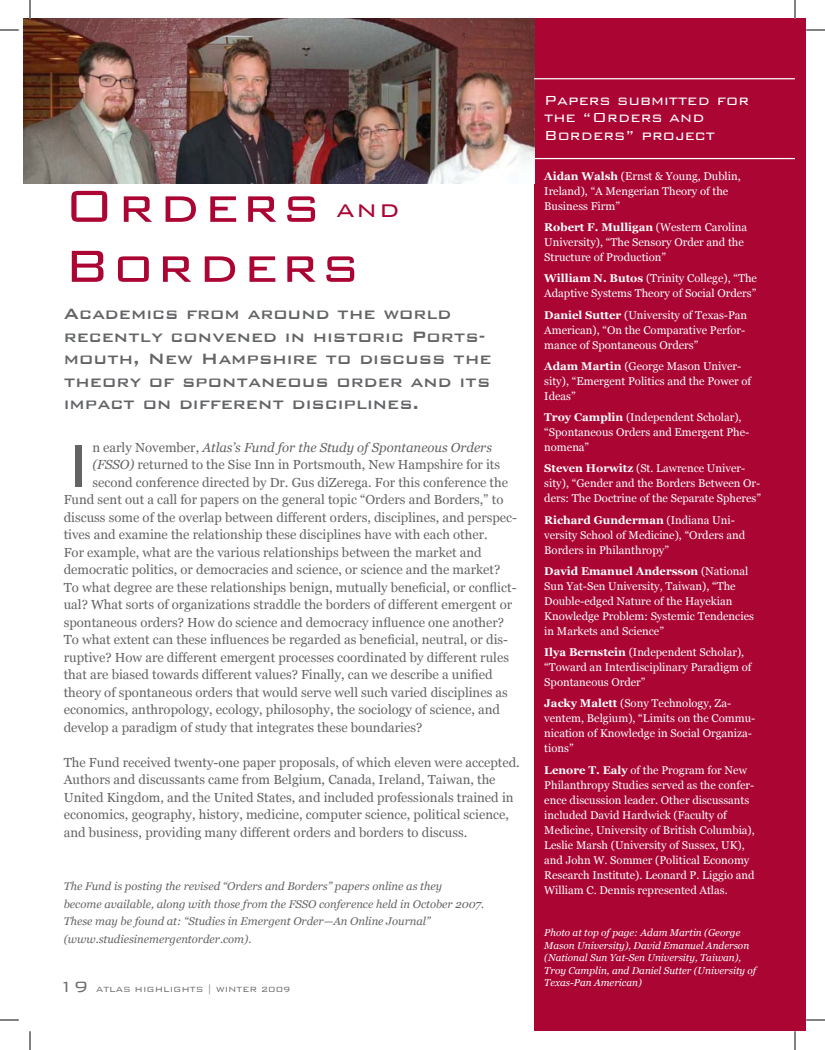
<style>
.page{position:relative;width:825px;height:1050px;background:#fff}
.page>*{position:absolute;margin:0;border:0;box-sizing:border-box;transform-origin:0 0}
.t1{font:300 81px "Bank Gothic";color:#636466}
.t2{font:300 60px/60px "Bank Gothic";letter-spacing:.05em;color:#ab0534}
.t3{font:500 20px/22.5px "Bank Gothic";color:#636466}
.t4{font:300 17.5px/17.5px "Bank Gothic";color:#fff}
.t5{font:13.12px/17.5px "Georgia";color:#636466}
.t6{font:italic 13.12px "Georgia";color:#636466}
.t7{font:11.25px/15px "Georgia";color:#fff}
.t8{font:italic 11.25px/17.5px "Georgia";color:#636466}
.t9{font:italic 10px/12.5px "Georgia";color:#fff}
.t10{font:300 10px "Bank Gothic";color:#6d6e70}
.s1{font-size:30px}
.s2{font-style:normal}
.s3{font-style:italic}
.s4{font-size:20px}
.s5{font-weight:700}
</style>
<div class="page">
<div style="left:534px;top:19px;width:272px;height:1012px;background:#ab0534"></div>
<img style="left:23px;top:19px;width:511px;height:164px">
<hr style="left:534px;top:78px;width:261px;height:1px;background:#fff">
<hr style="left:534px;top:158px;width:261px;height:1px;background:#fff">
<svg style="left:0;top:29px;width:19px;height:2px"></svg>
<svg style="left:806px;top:29px;width:19px;height:2px"></svg>
<svg style="left:0;top:1019px;width:19px;height:2px"></svg>
<svg style="left:806px;top:1019px;width:19px;height:2px"></svg>
<svg style="left:29px;top:0;width:2px;height:19px"></svg>
<svg style="left:29px;top:1031px;width:2px;height:19px"></svg>
<svg style="left:794px;top:0;width:2px;height:19px"></svg>
<svg style="left:794px;top:1031px;width:2px;height:19px"></svg>
<h2 class="t2" style="left:64px;top:175px;width:338px">Orders <span class="s1">and<br></span>Borders</h2>
<h3 class="t3" style="left:64px;top:302px;width:429px">Academics from around the world recently convened in historic Ports&shy;mouth, New Hampshire to discuss the theory of spontaneous order and its impact on different disciplines.</h3>
<h1 class="t1" style="left:64px;top:423px;width:30px">I</h1>
<p class="t6" style="left:92px;top:440px;width:401px"><span class="s2">n early November,</span> Atlas’s Fund for the Study of Spontaneous Orders</p>
<p class="t5" style="left:92px;top:456px;width:409px"><span class="s3">(FSSO)</span> returned to the Sise Inn in Portsmouth, New Hampshire for its</p>
<p class="t5" style="left:92px;top:474px;width:417px">second conference directed by Dr. Gus diZerega. For this conference the</p>
<p class="t5" style="left:64px;top:491px;width:441px">Fund sent out a call for papers on the general topic “Orders and Borders,” to</p>
<p class="t5" style="left:64px;top:508px;width:455px">discuss some of the overlap between different orders, disciplines, and perspec-</p>
<p class="t5" style="left:64px;top:526px;width:425px">tives and examine the relationship these disciplines have with each other.</p>
<p class="t5" style="left:64px;top:543px;width:419px">For example, what are the various relationships between the market and</p>
<p class="t5" style="left:64px;top:561px;width:438px">democratic politics, or democracies and science, or science and the market?</p>
<p class="t5" style="left:64px;top:578px;width:454px">To what degree are these relationships benign, mutually beneficial, or conflict-</p>
<p class="t5" style="left:64px;top:596px;width:450px">ual? What sorts of organizations straddle the borders of different emergent or</p>
<p class="t5" style="left:64px;top:613px;width:442px">spontaneous orders? How do science and democracy influence one another?</p>
<p class="t5" style="left:64px;top:631px;width:446px">To what extent can these influences be regarded as beneficial, neutral, or dis-</p>
<p class="t5" style="left:64px;top:648px;width:447px">ruptive? How are different emergent processes coordinated by different rules</p>
<p class="t5" style="left:64px;top:666px;width:430px">that are biased towards different values? Finally, can we describe a unified</p>
<p class="t5" style="left:64px;top:683px;width:446px">theory of spontaneous orders that would serve well such varied disciplines as</p>
<p class="t5" style="left:64px;top:701px;width:438px">economics, anthropology, ecology, philosophy, the sociology of science, and</p>
<p class="t5" style="left:64px;top:718px;width:360px">develop a paradigm of study that integrates these boundaries?</p>
<p class="t5" style="left:64px;top:753px;width:458px">The Fund received twenty-one paper proposals, of which eleven were accepted.<br>Authors and discussants came from Belgium, Canada, Ireland, Taiwan, the United Kingdom, and the United States, and included professionals trained in economics, geography, history, medicine, computer science, political science, and business, providing many different orders and borders to discuss.</p>
<p class="t8" style="left:64px;top:878px;width:422px">The Fund is posting the revised “Orders and Borders” papers online as they<br>become available, along with those from the FSSO conference held in October 2007.<br>These may be found at: “Studies in Emergent Order—An Online Journal” (www.studiesinemergentorder.com).</p>
<p class="t10" style="left:59px;top:984px;width:233px"><span class="s4">19</span> ATLAS HIGHLIGHTS | WINTER 2009</p>
<h3 class="t4" style="left:544px;top:91px;width:206px">Papers submitted for the “Orders and<br>Borders” project</h3>
<p class="t7" style="left:544px;top:168px;width:198px"><span class="s5">Aidan Walsh</span> (Ernst &amp; Young, Dublin,<br>Ireland), “A Mengerian Theory of the<br>Business Firm”</p>
<p class="t7" style="left:544px;top:220px;width:204px"><span class="s5">Robert F. Mulligan</span> (Western Carolina<br>University), “The Sensory Order and the<br>Structure of Production”</p>
<p class="t7" style="left:544px;top:271px;width:214px"><span class="s5">William N. Butos</span> (Trinity College), “The<br>Adaptive Systems Theory of Social Orders”</p>
<p class="t7" style="left:544px;top:307px;width:204px"><span class="s5">Daniel Sutter</span> (University of Texas-Pan<br>American), “On the Comparative Perfor&shy;mance of Spontaneous Orders”</p>
<p class="t7" style="left:544px;top:358px;width:208px"><span class="s5">Adam Martin</span> (George Mason Univer&shy;sity), “Emergent Politics and the Power of<br>Ideas”</p>
<p class="t7" style="left:544px;top:410px;width:207px"><span class="s5">Troy Camplin</span> (Independent Scholar), “Spontaneous Orders and Emergent Phe&shy;nomena”</p>
<p class="t7" style="left:544px;top:461px;width:218px"><span class="s5">Steven Horwitz</span> (St. Lawrence Univer&shy;sity), “Gender and the Borders Between Or&shy;ders: The Doctrine of the Separate Spheres”</p>
<p class="t7" style="left:544px;top:512px;width:202px"><span class="s5">Richard Gunderman</span> (Indiana Uni&shy;versity School of Medicine), “Orders and<br>Borders in Philanthropy”</p>
<p class="t7" style="left:544px;top:563px;width:211px"><span class="s5">David Emanuel Andersson</span> (National Sun Yat-Sen University, Taiwan), “The Double-edged Nature of the Hayekian Knowledge Problem: Systemic Tendencies in Markets and Science”</p>
<p class="t7" style="left:544px;top:645px;width:209px"><span class="s5">Ilya Bernstein</span> (Independent Scholar), “Toward an Interdisciplinary Paradigm of<br>Spontaneous Order”</p>
<p class="t7" style="left:544px;top:696px;width:213px"><span class="s5">Jacky Malett</span> (Sony Technology, Za&shy;ventem, Belgium), “Limits on the Commu&shy;nication of Knowledge in Social Organiza&shy;tions”</p>
<p class="t7" style="left:544px;top:762px;width:212px"><span class="s5">Lenore T. Ealy</span> of the Program for New Philanthropy Studies served as the confer&shy;ence discussion leader. Other discussants included David Hardwick (Faculty of Medicine, University of British Columbia), Leslie Marsh (University of Sussex, UK), and John W. Sommer (Political Economy Research Institute). Leonard P. Liggio and William C. Dennis represented Atlas.</p>
<p class="t9" style="left:544px;top:926px;width:213px">Photo at top of page: Adam Martin (George Mason University), David Emanuel Anderson (National Sun Yat-Sen University, Taiwan), Troy Camplin, and Daniel Sutter (University of Texas-Pan American)</p>
</div>
